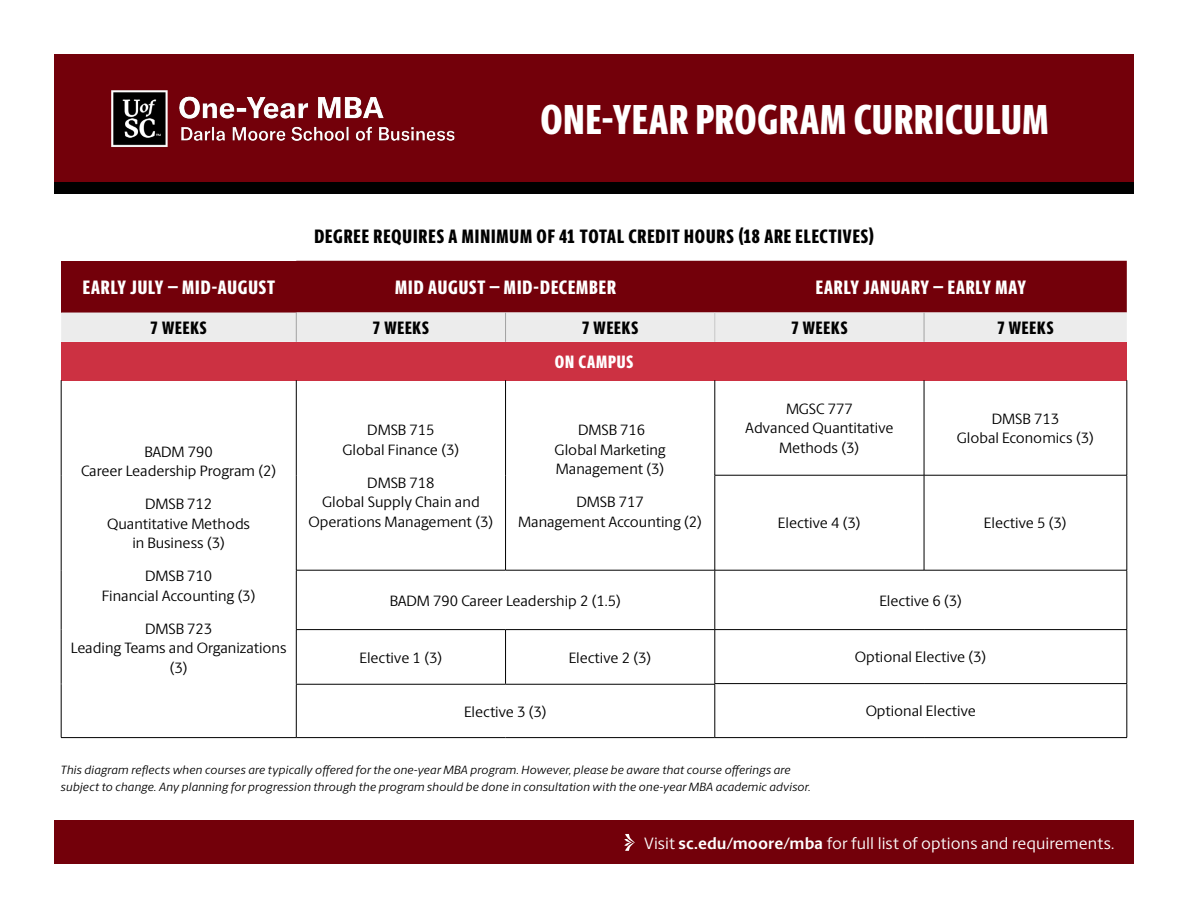
<style>
.page{position:relative;width:1188px;height:918px;background:#fff}
.page>*{position:absolute;margin:0;border:0;box-sizing:border-box;transform-origin:0 0}
.t1{font:800 42px "Berlingske Sans X Cn";letter-spacing:.02em;color:#fff}
.t2{font:800 19.5px "Berlingske Sans X Cn";letter-spacing:.045em;color:#fff}
.t3{font:800 19.5px "Berlingske Sans X Cn";letter-spacing:.045em;color:#000}
.t4{font:800 18px "Berlingske Sans X Cn";letter-spacing:.05em;color:#000}
.t5{font:800 18px "Berlingske Sans X Cn";letter-spacing:.05em;color:#fff}
.t6{font:16.5px "Berlingske Sans";letter-spacing:.005em;color:#fff}
.t7{font:15px/19.5px "Berlingske Sans";letter-spacing:-.005em;color:#000;text-align:center}
.t8{font:italic 12px/16.5px "Berlingske Sans";letter-spacing:.02em;color:#000}
.s1{font-weight:700}
</style>
<div class="page">
<div style="left:54px;top:54px;width:1080px;height:128px;background:#73000a"></div>
<div style="left:54px;top:182px;width:1080px;height:11px;background:#000"></div>
<div style="left:54px;top:821px;width:1080px;height:43px;background:#73000a"></div>
<img style="left:111px;top:90px;width:344px;height:57px">
<div style="left:61px;top:342px;width:1066px;height:38px;background:#cc3142"></div>
<hr style="left:296px;top:570px;width:1px;height:59px;background:#000">
<hr style="left:296px;top:630px;width:1px;height:54px;background:#000">
<hr style="left:296px;top:684px;width:1px;height:53px;background:#000">
<hr style="left:296px;top:380px;width:1px;height:95px;background:#000">
<hr style="left:296px;top:475px;width:1px;height:95px;background:#000">
<hr style="left:505px;top:380px;width:1px;height:95px;background:#000">
<hr style="left:505px;top:475px;width:1px;height:95px;background:#000">
<hr style="left:505px;top:630px;width:1px;height:54px;background:#000">
<hr style="left:715px;top:570px;width:209px;height:1px;background:#000">
<hr style="left:924px;top:570px;width:203px;height:1px;background:#000">
<hr style="left:715px;top:380px;width:1px;height:95px;background:#000">
<hr style="left:715px;top:475px;width:1px;height:95px;background:#000">
<hr style="left:715px;top:570px;width:1px;height:59px;background:#000">
<hr style="left:715px;top:630px;width:1px;height:53px;background:#000">
<hr style="left:715px;top:684px;width:1px;height:53px;background:#000">
<hr style="left:924px;top:380px;width:1px;height:95px;background:#000">
<hr style="left:924px;top:475px;width:1px;height:95px;background:#000">
<hr style="left:296px;top:570px;width:210px;height:1px;background:#000">
<hr style="left:506px;top:570px;width:209px;height:1px;background:#000">
<hr style="left:296px;top:629px;width:210px;height:1px;background:#000">
<hr style="left:506px;top:629px;width:209px;height:1px;background:#000">
<hr style="left:715px;top:475px;width:209px;height:1px;background:#000">
<hr style="left:924px;top:475px;width:203px;height:1px;background:#000">
<hr style="left:715px;top:683px;width:209px;height:1px;background:#000">
<hr style="left:924px;top:683px;width:203px;height:1px;background:#000">
<hr style="left:715px;top:629px;width:209px;height:1px;background:#000">
<hr style="left:924px;top:629px;width:203px;height:1px;background:#000">
<hr style="left:296px;top:684px;width:210px;height:1px;background:#000">
<hr style="left:506px;top:684px;width:209px;height:1px;background:#000">
<hr style="left:296px;top:737px;width:210px;height:1px;background:#000">
<hr style="left:506px;top:737px;width:209px;height:1px;background:#000">
<hr style="left:61px;top:737px;width:235px;height:1px;background:#000">
<hr style="left:715px;top:737px;width:209px;height:1px;background:#000">
<hr style="left:924px;top:737px;width:203px;height:1px;background:#000">
<hr style="left:61px;top:380px;width:1px;height:95px;background:#000">
<hr style="left:61px;top:475px;width:1px;height:95px;background:#000">
<hr style="left:61px;top:570px;width:1px;height:60px;background:#000">
<hr style="left:61px;top:630px;width:1px;height:54px;background:#000">
<hr style="left:61px;top:684px;width:1px;height:53px;background:#000">
<hr style="left:1127px;top:380px;width:1px;height:95px;background:#000">
<hr style="left:1127px;top:475px;width:1px;height:95px;background:#000">
<hr style="left:1127px;top:570px;width:1px;height:59px;background:#000">
<hr style="left:1127px;top:630px;width:1px;height:53px;background:#000">
<hr style="left:1127px;top:684px;width:1px;height:53px;background:#000">
<svg style="left:61px;top:261px;width:1066px;height:81px;background:#9f565c"></svg>
<svg style="left:624px;top:834px;width:11px;height:17px"></svg>
<p class="t1" style="left:541px;top:88px;width:510px">ONE-YEAR PROGRAM CURRICULUM</p>
<p class="t3" style="left:314px;top:221px;width:561px">DEGREE REQUIRES A MINIMUM OF 41 TOTAL CREDIT HOURS (18 ARE ELECTIVES)</p>
<p class="t2" style="left:83px;top:273px;width:194px">EARLY JULY – MID-AUGUST</p>
<p class="t2" style="left:395px;top:273px;width:222px">MID AUGUST – MID-DECEMBER</p>
<p class="t2" style="left:816px;top:273px;width:212px">EARLY JANUARY – EARLY MAY</p>
<p class="t4" style="left:151px;top:314px;width:58px">7 WEEKS</p>
<p class="t4" style="left:373px;top:314px;width:58px">7 WEEKS</p>
<p class="t4" style="left:582px;top:314px;width:58px">7 WEEKS</p>
<p class="t4" style="left:791px;top:314px;width:58px">7 WEEKS</p>
<p class="t4" style="left:997px;top:314px;width:58px">7 WEEKS</p>
<p class="t5" style="left:555px;top:348px;width:80px">ON CAMPUS</p>
<p class="t7" style="left:81px;top:441px;width:197px">BADM 790<br>Career Leadership Program (2)</p>
<p class="t7" style="left:107px;top:494px;width:144px">DMSB 712<br>Quantitative Methods in Business (3)</p>
<p class="t7" style="left:102px;top:566px;width:155px">DMSB 710<br>Financial Accounting (3)</p>
<p class="t7" style="left:71px;top:618px;width:217px">DMSB 723<br>Leading Teams and Organizations (3)</p>
<p class="t7" style="left:342px;top:420px;width:119px">DMSB 715<br>Global Finance (3)</p>
<p class="t7" style="left:308px;top:472px;width:186px">DMSB 718<br>Global Supply Chain and<br>Operations Management (3)</p>
<p class="t7" style="left:555px;top:420px;width:113px">DMSB 716<br>Global Marketing<br>Management (3)</p>
<p class="t7" style="left:518px;top:492px;width:186px">DMSB 717<br>Management Accounting (2)</p>
<p class="t7" style="left:745px;top:398px;width:150px">MGSC 777<br>Advanced Quantitative<br>Methods (3)</p>
<p class="t7" style="left:957px;top:408px;width:139px">DMSB 713<br>Global Economics (3)</p>
<p class="t7" style="left:778px;top:513px;width:84px">Elective 4 (3)</p>
<p class="t7" style="left:984px;top:513px;width:84px">Elective 5 (3)</p>
<p class="t7" style="left:390px;top:590px;width:233px">BADM 790 Career Leadership 2 (1.5)</p>
<p class="t7" style="left:879px;top:590px;width:84px">Elective 6 (3)</p>
<p class="t7" style="left:359px;top:647px;width:84px">Elective 1 (3)</p>
<p class="t7" style="left:569px;top:647px;width:84px">Elective 2 (3)</p>
<p class="t7" style="left:855px;top:647px;width:133px">Optional Elective (3)</p>
<p class="t7" style="left:464px;top:701px;width:84px">Elective 3 (3)</p>
<p class="t7" style="left:866px;top:701px;width:112px">Optional Elective</p>
<p class="t8" style="left:61px;top:762px;width:751px">This diagram reflects when courses are typically offered for the one-year MBA program. However, please be aware that course offerings are subject to change. Any planning for progression through the program should be done in consultation with the one-year MBA academic advisor.</p>
<p class="t6" style="left:644px;top:831px;width:472px">Visit <span class="s1">sc.edu/moore/mba</span> for full list of options and requirements.</p>
</div>
